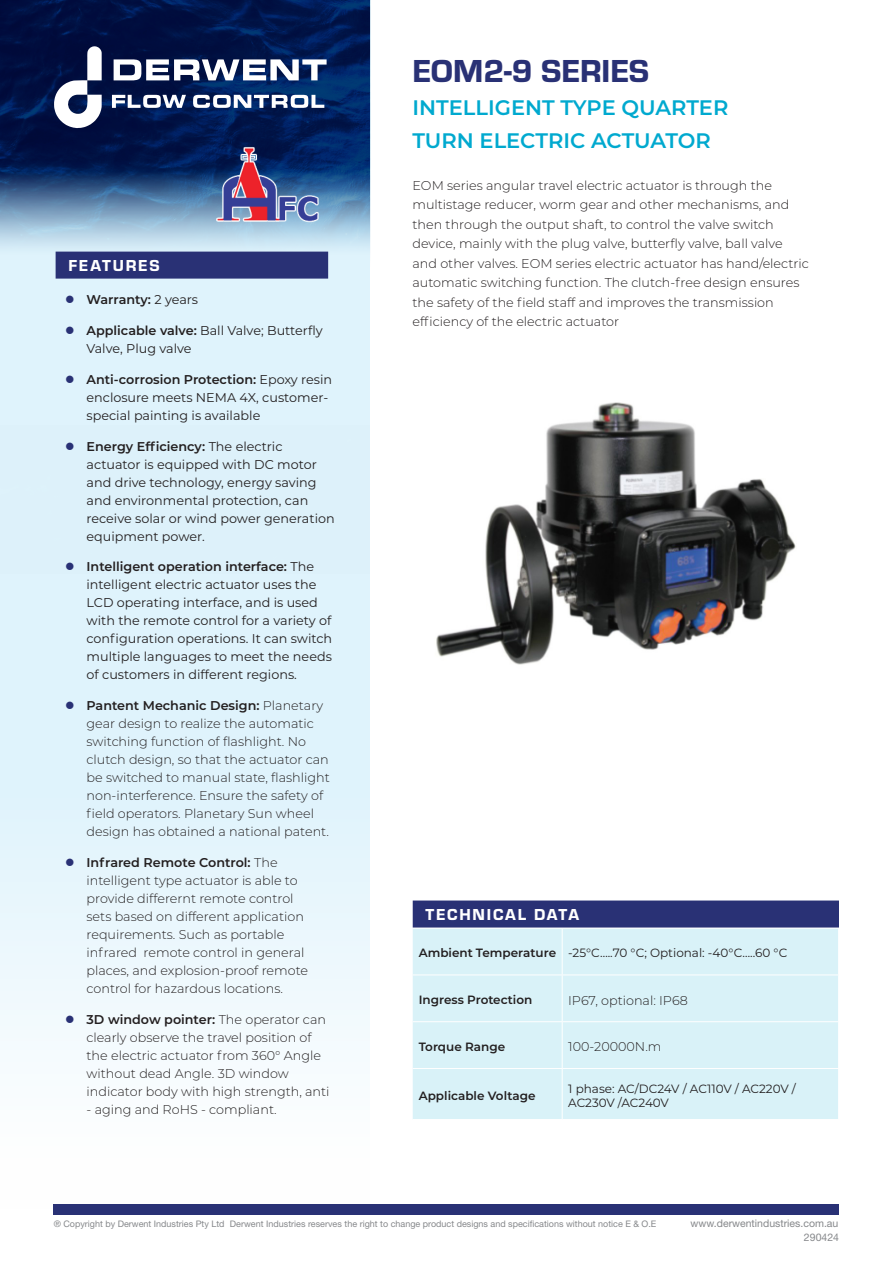
<style>
.page{position:relative;width:893px;height:1263px;background:#fff}
.page>*{position:absolute;margin:0;border:0;box-sizing:border-box;transform-origin:0 0}
.sub{font:33px "Eurostile Hea";color:#293175}
.sub-2{font:600 21px/33px "Montserrat";color:#00a9cf}
.Reverse_Heading_with_line{font:16.5px "Eurostile Hea";letter-spacing:.11em;color:#fff}
.Body{font:300 12.75px/18px "Montserrat";color:#231f20}
.t1{font:12.75px/18px "Montserrat";color:#231f20}
.t2{font:600 12.75px "Montserrat";letter-spacing:-.005em;color:#231f20}
.t3{font:12px/14.4px "Montserrat";color:#231f20}
.t4{font:600 12px "Montserrat";color:#231f20}
.t5{font:10.5px "Helvetica Neue LT Std";color:#86888b}
.t6{font:9px "Helvetica Neue LT Std";color:#86888b}
.s1{font-weight:400}
.s2{font-weight:600}
</style>
<div class="page">
<svg style="left:0;top:574px;width:370px;height:635px;fill:#e7f6fc"></svg>
<svg style="left:0;top:0;width:370px;height:574px;background:#8a9fb9"></svg>
<svg style="left:0;top:118px;width:370px;height:307px;background:#a0b9cf"></svg>
<div style="left:54px;top:1204px;width:785px;height:11px;background:#293175"></div>
<img style="left:216px;top:146px;width:104px;height:76px">
<svg style="left:54px;top:46px;width:48px;height:82px"></svg>
<svg style="left:112px;top:95px;width:74px;height:13px"></svg>
<svg style="left:193px;top:95px;width:131px;height:13px"></svg>
<svg style="left:114px;top:59px;width:213px;height:21px"></svg>
<div style="left:56px;top:252px;width:272px;height:27px;background:#293175"></div>
<div style="left:413px;top:929px;width:425px;height:190px;background:#d9f2f8"></div>
<hr style="left:562px;top:928px;width:1px;height:46px;background:#fff">
<hr style="left:413px;top:974px;width:149px;height:1px;background:#fff">
<hr style="left:562px;top:974px;width:277px;height:1px;background:#fff">
<hr style="left:562px;top:975px;width:1px;height:46px;background:#fff">
<hr style="left:413px;top:1021px;width:149px;height:1px;background:#fff">
<hr style="left:562px;top:1021px;width:277px;height:1px;background:#fff">
<hr style="left:562px;top:1022px;width:1px;height:46px;background:#fff">
<hr style="left:413px;top:1068px;width:149px;height:1px;background:#fff">
<hr style="left:562px;top:1068px;width:277px;height:1px;background:#fff">
<hr style="left:562px;top:1069px;width:1px;height:50px;background:#fff">
<div style="left:413px;top:900px;width:426px;height:27px;background:#293175"></div>
<img style="left:436px;top:402px;width:360px;height:263px">
<svg style="left:66px;top:296px;width:8px;height:7px"></svg>
<svg style="left:66px;top:327px;width:8px;height:7px"></svg>
<svg style="left:66px;top:375px;width:8px;height:8px"></svg>
<svg style="left:66px;top:442px;width:8px;height:8px"></svg>
<svg style="left:66px;top:563px;width:8px;height:7px"></svg>
<svg style="left:66px;top:702px;width:8px;height:7px"></svg>
<svg style="left:66px;top:858px;width:8px;height:8px"></svg>
<svg style="left:66px;top:1015px;width:8px;height:8px"></svg>
<p class="Reverse_Heading_with_line" style="left:68px;top:254px;width:93px">FEATURES</p>
<p class="t2" style="left:87px;top:291px;width:113px">Warranty: <span class="s1">2 years</span></p>
<p class="t1" style="left:87px;top:321px;width:238px"><span class="s2">Applicable valve:</span> Ball Valve; Butterfly<br>Valve, Plug valve</p>
<p class="t1" style="left:87px;top:370px;width:247px"><span class="s2">Anti-corrosion Protection:</span> Epoxy resin enclosure meets NEMA 4X, customer&shy;special painting is available</p>
<p class="t1" style="left:87px;top:437px;width:250px"><span class="s2">Energy Efficiency:</span> The electric actuator is equipped with DC motor and drive technology, energy saving and environmental protection, can receive solar or wind power generation equipment power.</p>
<p class="t1" style="left:87px;top:557px;width:247px"><span class="s2">Intelligent operation interface:</span> The intelligent electric actuator uses the LCD operating interface, and is used with the remote control for a variety of configuration operations. It can switch multiple languages to meet the needs of customers in different regions.</p>
<p class="Body" style="left:87px;top:696px;width:245px"><span class="s2">Pantent Mechanic Design:</span> Planetary gear design to realize the automatic switching function of flashlight. No clutch design, so that the actuator can be switched to manual state, flashlight non-interference. Ensure the safety of field operators. Planetary Sun wheel design has obtained a national patent.</p>
<p class="Body" style="left:87px;top:853px;width:223px"><span class="s2">Infrared Remote Control:</span> The intelligent type actuator is able to provide differernt remote control sets based on different application requirements. Such as portable infrared remote control in general places, and explosion-proof remote control for hazardous locations.</p>
<p class="Body" style="left:87px;top:1010px;width:245px"><span class="s2">3D window pointer:</span> The operator can clearly observe the travel position of the electric actuator from 360° Angle without dead Angle. 3D window indicator body with high strength, anti</p>
<p class="Body" style="left:87px;top:1100px;width:192px">- aging and RoHS - compliant.</p>
<p class="sub" style="left:412px;top:48px;width:238px">EOM2-9 SERIES</p>
<p class="sub-2" style="left:412px;top:90px;width:317px">INTELLIGENT TYPE QUARTER<br>TURN ELECTRIC ACTUATOR</p>
<p class="Body" style="left:412px;top:175px;width:398px;line-height:19.5px">EOM series angular travel electric actuator is through the multistage reducer, worm gear and other mechanisms, and then through the output shaft, to control the valve switch device, mainly with the plug valve, butterfly valve, ball valve and other valves. EOM series electric actuator has hand/electric automatic switching function. The clutch-free design ensures the safety of the field staff and improves the transmission efficiency of the electric actuator</p>
<p class="Reverse_Heading_with_line" style="left:425px;top:903px;width:155px">TECHNICAL DATA</p>
<p class="t4" style="left:419px;top:944px;width:139px">Ambient Temperature</p>
<p class="t3" style="left:568px;top:945px;width:221px">-25°C…..70 °C; Optional: -40°C…..60 °C</p>
<p class="t4" style="left:419px;top:991px;width:115px">Ingress Protection</p>
<p class="Body" style="left:568px;top:990px;width:121px">IP67, optional: IP68</p>
<p class="t4" style="left:419px;top:1038px;width:88px">Torque Range</p>
<p class="Body" style="left:568px;top:1037px;width:95px">100-20000N.m</p>
<p class="t4" style="left:419px;top:1087px;width:118px">Applicable Voltage</p>
<p class="t3" style="left:568px;top:1081px;width:229px">1 phase: AC/DC24V / AC110V / AC220V /<br>AC230V /AC240V</p>
<p class="t6" style="left:54px;top:1219px;width:604px">® Copyright by Derwent Industries Pty Ltd Derwent Industries reserves the right to change product designs and specifications without notice E &amp; O.E</p>
<p class="t5" style="left:691px;top:1217px;width:149px">www.derwentindustries.com.au</p>
<p class="t5" style="left:804px;top:1231px;width:37px">290424</p>
</div>
